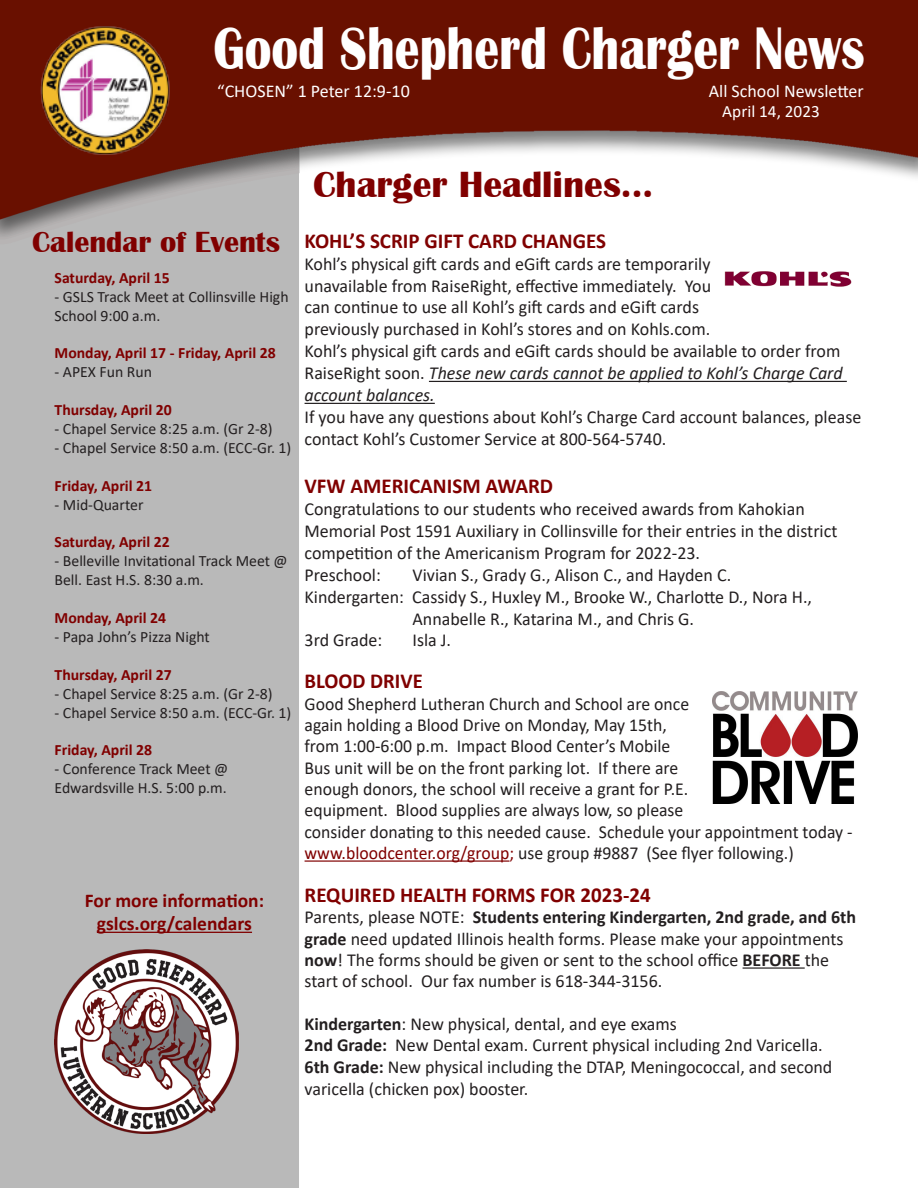
<style>
.page{position:relative;width:918px;height:1188px;background:#fff}
.page>*{position:absolute;margin:0;border:0;box-sizing:border-box;transform-origin:0 0}
.t1{font:700 61.8px "Britannic";color:#fff;scale:.8 1}
.t2{font:700 37.5px "Britannic";color:#800000}
.t3{font:700 30px "Britannic";color:#800000}
.t4{font:700 21.3px "Calibri";color:#800000}
.t5{font:700 19.5px "Calibri";color:#800000}
.t6{font:18.3px/21.3px "Calibri";color:#231f20}
.t7{font:18px "Calibri";color:#fff}
.t8{font:17.25px "Calibri";color:#fff}
.t9{font:15.75px/18.9px "Calibri";color:#231f20}
.t10{font:700 15.75px "Calibri";color:#800000}
.s1{font-style:italic}
.s2{color:#800000}
.s3{font-weight:700}
</style>
<div class="page">
<img style="left:0;top:1px;width:918px;height:1187px">
<img style="left:40px;top:25px;width:132px;height:129px">
<hr style="left:429px;top:381px;width:418px;height:1px;background:#231f20">
<hr style="left:305px;top:403px;width:130px;height:1px;background:#231f20">
<hr style="left:305px;top:860px;width:204px;height:2px;background:#800000">
<hr style="left:743px;top:967px;width:62px;height:2px;background:#231f20">
<hr style="left:97px;top:932px;width:155px;height:1px;background:#800000">
<img style="left:54px;top:949px;width:185px;height:185px">
<img style="left:722px;top:248px;width:136px;height:61px">
<img style="left:713px;top:691px;width:145px;height:112px">
<p class="t1" style="left:214px;top:13px;width:815px">Good Shepherd Charger News</p>
<p class="t8" style="left:722px;top:99px;width:99px">April 14, 2023</p>
<p class="t7" style="left:709px;top:79px;width:156px">All School Newsletter</p>
<p class="t7" style="left:217px;top:79px;width:194px">“CHOSEN” 1 Peter 12:9-10</p>
<p class="t3" style="left:32px;top:225px;width:249px">Calendar of Events</p>
<p class="t10" style="left:55px;top:267px;width:117px">Saturday, April 15</p>
<p class="t9" style="left:55px;top:287px;width:236px">- GSLS Track Meet at Collinsville High<br>School 9:00 a.m.</p>
<p class="t10" style="left:55px;top:342px;width:223px">Monday, April 17 - Friday, April 28</p>
<p class="t9" style="left:55px;top:362px;width:99px">- APEX Fun Run</p>
<p class="t10" style="left:55px;top:399px;width:119px">Thursday, April 20</p>
<p class="t9" style="left:55px;top:419px;width:220px">- Chapel Service 8:25 a.m. (Gr 2-8)</p>
<p class="t9" style="left:55px;top:438px;width:238px">- Chapel Service 8:50 a.m. (ECC-Gr. 1)</p>
<p class="t10" style="left:55px;top:474px;width:99px">Friday, April 21</p>
<p class="t9" style="left:55px;top:495px;width:90px">- Mid-Quarter</p>
<p class="t10" style="left:55px;top:531px;width:117px">Saturday, April 22</p>
<p class="t9" style="left:55px;top:551px;width:235px">- Belleville Invitational Track Meet @<br>Bell. East H.S. 8:30 a.m.</p>
<p class="t10" style="left:55px;top:607px;width:113px">Monday, April 24</p>
<p class="t9" style="left:55px;top:627px;width:157px">- Papa John’s Pizza Night</p>
<p class="t10" style="left:55px;top:663px;width:119px">Thursday, April 27</p>
<p class="t9" style="left:55px;top:684px;width:220px">- Chapel Service 8:25 a.m. (Gr 2-8)</p>
<p class="t9" style="left:55px;top:703px;width:238px">- Chapel Service 8:50 a.m. (ECC-Gr. 1)</p>
<p class="t10" style="left:55px;top:739px;width:99px">Friday, April 28</p>
<p class="t9" style="left:55px;top:759px;width:175px">- Conference Track Meet @<br>Edwardsville H.S. 5:00 p.m.</p>
<p class="t5" style="left:85px;top:886px;width:181px">For more information:</p>
<p class="t5" style="left:97px;top:910px;width:157px">gslcs.org/calendars</p>
<p class="t2" style="left:313px;top:163px;width:341px">Charger Headlines...</p>
<p class="t4" style="left:305px;top:225px;width:303px">KOHL’S SCRIP GIFT CARD CHANGES</p>
<p class="t6" style="left:305px;top:252px;width:408px;line-height:21.9px">Kohl’s physical gift cards and eGift cards are temporarily unavailable from RaiseRight, effective immediately. You can continue to use all Kohl’s gift cards and eGift cards previously purchased in Kohl’s stores and on Kohls.com.</p>
<p class="t6" style="left:305px;top:340px;width:540px;line-height:21.9px">Kohl’s physical gift cards and eGift cards should be available to order from<br>RaiseRight soon. <span class="s1">These new cards cannot be applied to Kohl’s Charge Card account balances.</span></p>
<p class="t6" style="left:305px;top:406px;width:558px;line-height:21.9px">If you have any questions about Kohl’s Charge Card account balances, please contact Kohl’s Customer Service at 800-564-5740.</p>
<p class="t4" style="left:305px;top:471px;width:250px">VFW AMERICANISM AWARD</p>
<p class="t6" style="left:305px;top:497px;width:534px;line-height:21.9px">Congratulations to our students who received awards from Kahokian<br>Memorial Post 1591 Auxiliary in Collinsville for their entries in the district competition of the Americanism Program for 2022-23.</p>
<p class="t6" style="left:305px;top:563px;width:78px">Preschool:</p>
<p class="t6" style="left:413px;top:563px;width:320px">Vivian S., Grady G., Alison C., and Hayden C.</p>
<p class="t6" style="left:305px;top:585px;width:509px">Kindergarten: Cassidy S., Huxley M., Brooke W., Charlotte D., Nora H.,</p>
<p class="t6" style="left:413px;top:607px;width:283px">Annabelle R., Katarina M., and Chris G.</p>
<p class="t6" style="left:305px;top:629px;width:79px">3rd Grade:</p>
<p class="t6" style="left:413px;top:629px;width:40px">Isla J.</p>
<p class="t4" style="left:305px;top:666px;width:120px">BLOOD DRIVE</p>
<p class="t6" style="left:305px;top:692px;width:550px">Good Shepherd Lutheran Church and School are once<br>again holding a Blood Drive on Monday, May 15th,<br>from 1:00-6:00 p.m. Impact Blood Center’s Mobile<br>Bus unit will be on the front parking lot. If there are<br>enough donors, the school will receive a grant for P.E.<br>equipment. Blood supplies are always low, so please<br>consider donating to this needed cause. Schedule your appointment today - <span class="s2">www.bloodcenter.org/group;</span> use group #9887 (See flyer following.)</p>
<p class="t4" style="left:305px;top:880px;width:348px">REQUIRED HEALTH FORMS FOR 2023-24</p>
<p class="t6" style="left:305px;top:906px;width:553px">Parents, please NOTE: <span class="s3">Students entering Kindergarten, 2nd grade, and 6th grade</span> need updated Illinois health forms. Please make your appointments <span class="s3">now</span>! The forms should be given or sent to the school office <span class="s3">BEFORE</span> the start of school. Our fax number is 618-344-3156.</p>
<p class="t6" style="left:305px;top:1013px;width:374px"><span class="s3">Kindergarten</span>: New physical, dental, and eye exams</p>
<p class="t6" style="left:305px;top:1034px;width:520px"><span class="s3">2nd Grade:</span> New Dental exam. Current physical including 2nd Varicella.</p>
<p class="t6" style="left:305px;top:1055px;width:529px;line-height:21.9px"><span class="s3">6th Grade:</span> New physical including the DTAP, Meningococcal, and second varicella (chicken pox) booster.</p>
</div>
